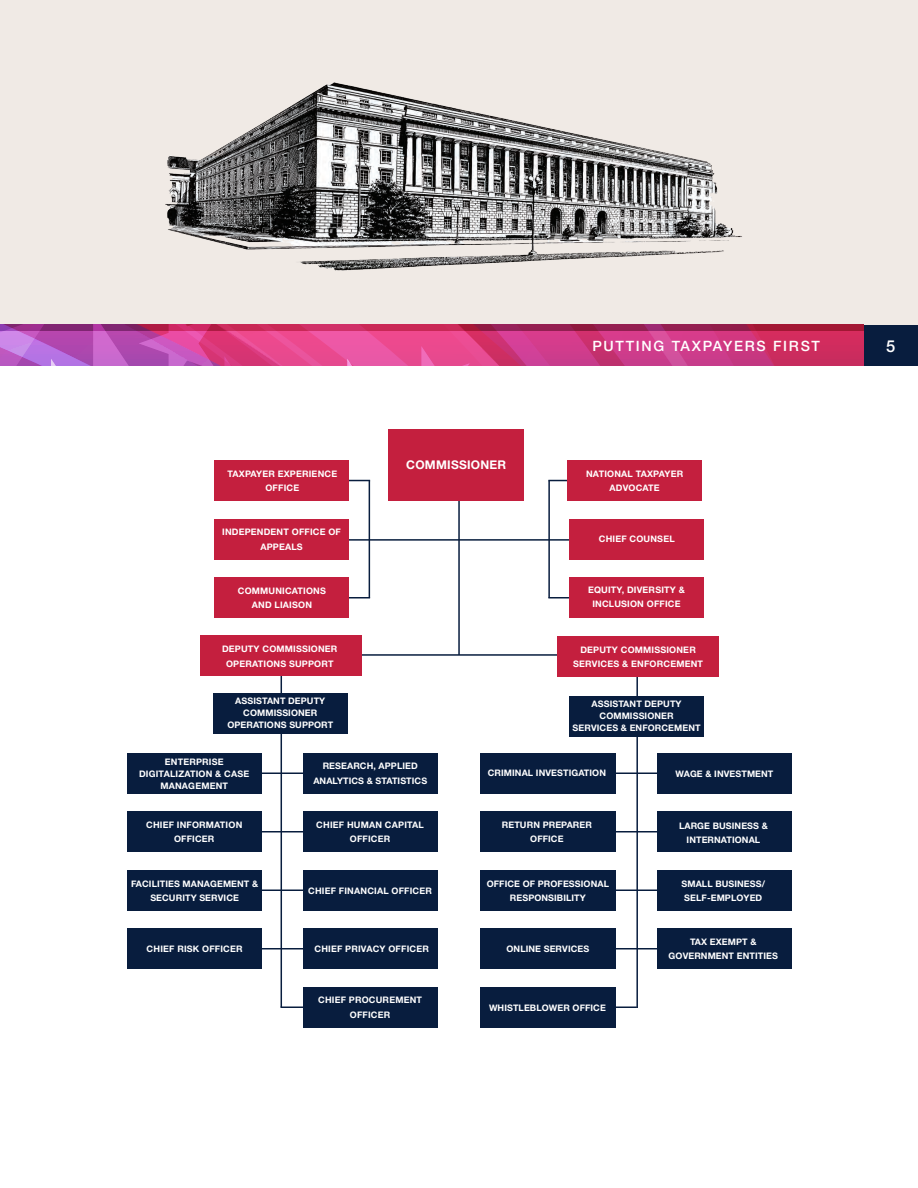
<style>
.page{position:relative;width:918px;height:1188px;background:#fff}
.page>*{position:absolute;margin:0;border:0;box-sizing:border-box;transform-origin:0 0}
.t1{font:500 16.5px "Helvetica Neue LT Std";color:#fff}
.t2{font:500 14.25px "Helvetica Neue LT Std";letter-spacing:.12em;color:#fff}
.t3{font:700 12px "Helvetica Neue LT Std";letter-spacing:.02em;color:#fff}
.t4{font:700 9px/14.2px "Helvetica Neue LT Std";letter-spacing:.01em;color:#fff;text-align:center}
</style>
<div class="page">
<div style="left:0;top:0;width:918px;height:332px;background:#f0eae5"></div>
<svg style="left:0;top:325px;width:864px;height:40px;background:#cc408a"></svg>
<div style="left:864px;top:325px;width:54px;height:40px;background:#081d3e"></div>
<hr style="left:308px;top:539px;width:356px;height:2px;background:#081d3e">
<hr style="left:548px;top:480px;width:51px;height:1px;background:#081d3e">
<hr style="left:319px;top:480px;width:51px;height:1px;background:#081d3e">
<div style="left:567px;top:460px;width:135px;height:41px;background:#c41f3e"></div>
<hr style="left:636px;top:665px;width:2px;height:343px;background:#081d3e">
<hr style="left:610px;top:772px;width:50px;height:2px;background:#081d3e">
<hr style="left:612px;top:831px;width:50px;height:1px;background:#081d3e">
<hr style="left:611px;top:890px;width:50px;height:1px;background:#081d3e">
<hr style="left:610px;top:948px;width:50px;height:2px;background:#081d3e">
<hr style="left:609px;top:1006px;width:28px;height:2px;background:#081d3e">
<hr style="left:548px;top:597px;width:51px;height:1px;background:#081d3e">
<hr style="left:458px;top:485px;width:2px;height:170px;background:#081d3e">
<hr style="left:279px;top:654px;width:356px;height:2px;background:#081d3e">
<hr style="left:369px;top:481px;width:1px;height:117px;background:#081d3e">
<hr style="left:319px;top:597px;width:51px;height:1px;background:#081d3e">
<hr style="left:281px;top:664px;width:1px;height:343px;background:#081d3e">
<div style="left:200px;top:635px;width:162px;height:41px;background:#c41f3e"></div>
<hr style="left:258px;top:772px;width:50px;height:2px;background:#081d3e">
<hr style="left:257px;top:831px;width:49px;height:1px;background:#081d3e">
<hr style="left:258px;top:890px;width:49px;height:1px;background:#081d3e">
<hr style="left:259px;top:948px;width:50px;height:2px;background:#081d3e">
<hr style="left:281px;top:1006px;width:27px;height:2px;background:#081d3e">
<div style="left:389px;top:429px;width:135px;height:72px;background:#c41f3e"></div>
<div style="left:303px;top:753px;width:135px;height:41px;background:#081d3e"></div>
<div style="left:303px;top:812px;width:135px;height:40px;background:#081d3e"></div>
<div style="left:303px;top:870px;width:135px;height:40px;background:#081d3e"></div>
<div style="left:303px;top:928px;width:135px;height:41px;background:#081d3e"></div>
<div style="left:303px;top:987px;width:135px;height:41px;background:#081d3e"></div>
<div style="left:127px;top:753px;width:135px;height:41px;background:#081d3e"></div>
<div style="left:127px;top:812px;width:135px;height:40px;background:#081d3e"></div>
<div style="left:127px;top:870px;width:135px;height:40px;background:#081d3e"></div>
<div style="left:127px;top:928px;width:135px;height:41px;background:#081d3e"></div>
<div style="left:557px;top:636px;width:162px;height:40px;background:#c41f3e"></div>
<div style="left:569px;top:519px;width:135px;height:41px;background:#c41f3e"></div>
<div style="left:569px;top:578px;width:135px;height:40px;background:#c41f3e"></div>
<div style="left:480px;top:753px;width:135px;height:41px;background:#081d3e"></div>
<div style="left:480px;top:812px;width:135px;height:40px;background:#081d3e"></div>
<div style="left:657px;top:753px;width:135px;height:41px;background:#081d3e"></div>
<div style="left:657px;top:812px;width:135px;height:40px;background:#081d3e"></div>
<div style="left:657px;top:870px;width:135px;height:40px;background:#081d3e"></div>
<div style="left:657px;top:928px;width:135px;height:41px;background:#081d3e"></div>
<div style="left:480px;top:870px;width:135px;height:40px;background:#081d3e"></div>
<div style="left:480px;top:928px;width:135px;height:41px;background:#081d3e"></div>
<div style="left:480px;top:987px;width:135px;height:41px;background:#081d3e"></div>
<div style="left:214px;top:519px;width:135px;height:41px;background:#c41f3e"></div>
<div style="left:214px;top:578px;width:135px;height:40px;background:#c41f3e"></div>
<hr style="left:548px;top:481px;width:2px;height:117px;background:#081d3e">
<div style="left:213px;top:693px;width:135px;height:41px;background:#081d3e"></div>
<img style="left:165px;top:82px;width:577px;height:189px">
<div style="left:214px;top:460px;width:136px;height:41px;background:#c41f3e"></div>
<div style="left:569px;top:696px;width:135px;height:40px;background:#081d3e"></div>
<h2 class="t2" style="left:592px;top:337px;width:229px">PUTTING TAXPAYERS FIRST</h2>
<h1 class="t1" style="left:886px;top:336px;width:11px">5</h1>
<p class="t4" style="left:227px;top:466px;width:111px">TAXPAYER EXPERIENCE<br>OFFICE</p>
<p class="t3" style="left:406px;top:457px;width:101px">COMMISSIONER</p>
<p class="t4" style="left:586px;top:466px;width:99px">NATIONAL TAXPAYER<br>ADVOCATE</p>
<p class="t4" style="left:222px;top:525px;width:120px">INDEPENDENT OFFICE OF<br>APPEALS</p>
<p class="t4" style="left:238px;top:583px;width:90px">COMMUNICATIONS<br>AND LIAISON</p>
<p class="t4" style="left:599px;top:532px;width:77px">CHIEF COUNSEL</p>
<p class="t4" style="left:588px;top:583px;width:98px">EQUITY, DIVERSITY &amp;<br>INCLUSION OFFICE</p>
<p class="t4" style="left:222px;top:642px;width:117px">DEPUTY COMMISSIONER<br>OPERATIONS SUPPORT</p>
<p class="t4" style="left:573px;top:642px;width:131px">DEPUTY COMMISSIONER<br>SERVICES &amp; ENFORCEMENT</p>
<p class="t4" style="left:227px;top:695px;width:107px;line-height:12px">ASSISTANT DEPUTY<br>COMMISSIONER<br>OPERATIONS SUPPORT</p>
<p class="t4" style="left:573px;top:698px;width:129px;line-height:12px">ASSISTANT DEPUTY<br>COMMISSIONER<br>SERVICES &amp; ENFORCEMENT</p>
<p class="t4" style="left:139px;top:756px;width:112px;line-height:12px">ENTERPRISE<br>DIGITALIZATION &amp; CASE<br>MANAGEMENT</p>
<p class="t4" style="left:313px;top:759px;width:115px">RESEARCH, APPLIED<br>ANALYTICS &amp; STATISTICS</p>
<p class="t4" style="left:488px;top:766px;width:120px">CRIMINAL INVESTIGATION</p>
<p class="t4" style="left:675px;top:767px;width:100px">WAGE &amp; INVESTMENT</p>
<p class="t4" style="left:146px;top:817px;width:98px">CHIEF INFORMATION<br>OFFICER</p>
<p class="t4" style="left:131px;top:877px;width:129px">FACILITIES MANAGEMENT &amp;<br>SECURITY SERVICE</p>
<p class="t4" style="left:147px;top:941px;width:98px">CHIEF RISK OFFICER</p>
<p class="t4" style="left:316px;top:817px;width:109px">CHIEF HUMAN CAPITAL<br>OFFICER</p>
<p class="t4" style="left:308px;top:883px;width:125px">CHIEF FINANCIAL OFFICER</p>
<p class="t4" style="left:315px;top:941px;width:116px">CHIEF PRIVACY OFFICER</p>
<p class="t4" style="left:502px;top:817px;width:92px">RETURN PREPARER<br>OFFICE</p>
<p class="t4" style="left:487px;top:876px;width:124px">OFFICE OF PROFESSIONAL<br>RESPONSIBILITY</p>
<p class="t4" style="left:681px;top:876px;width:85px">SMALL BUSINESS/<br>SELF-EMPLOYED</p>
<p class="t4" style="left:669px;top:935px;width:111px">TAX EXEMPT &amp;<br>GOVERNMENT ENTITIES</p>
<p class="t4" style="left:679px;top:818px;width:90px">LARGE BUSINESS &amp;<br>INTERNATIONAL</p>
<p class="t4" style="left:507px;top:941px;width:84px">ONLINE SERVICES</p>
<p class="t4" style="left:318px;top:993px;width:105px">CHIEF PROCUREMENT<br>OFFICER</p>
<p class="t4" style="left:489px;top:1001px;width:118px">WHISTLEBLOWER OFFICE</p>
</div>
